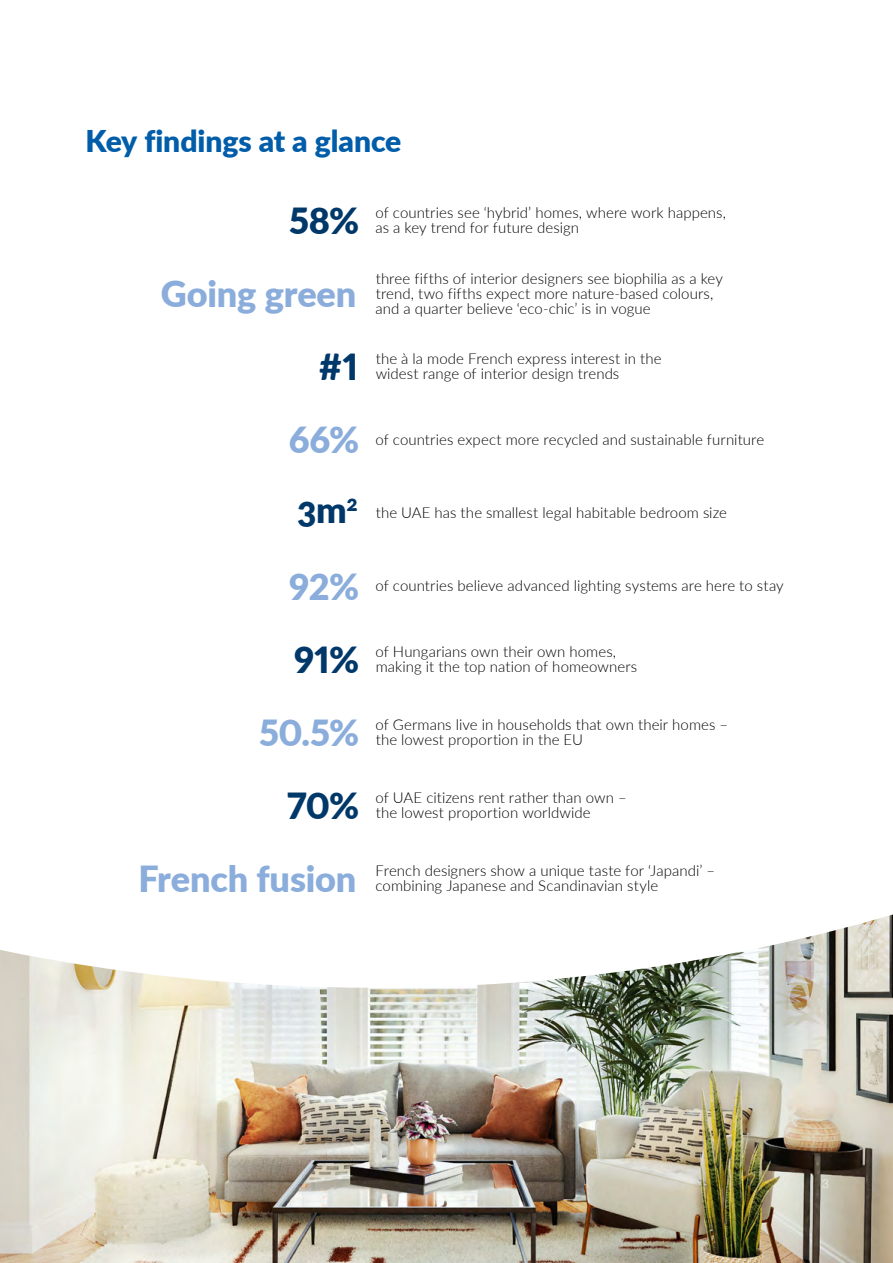
<style>
.page{position:relative;width:893px;height:1263px;background:#fff}
.page>*{position:absolute;margin:0;border:0;box-sizing:border-box;transform-origin:0 0}
.t1{font:900 36px "Lato";letter-spacing:-.005em;color:#8baddc}
.t2{font:900 36px "Lato";color:#003869}
.t3{font:900 30px "Lato";letter-spacing:-.005em;color:#005da9}
.t4{font:900 21px "Lato";color:#003869}
.t5{font:300 15px/15px "Lato";letter-spacing:.005em;color:#000}
.t6{font:300 12px "Lato";color:#fff}
</style>
<div class="page">
<img style="left:0;top:988px;width:893px;height:275px">
<svg style="left:0;top:914px;width:893px;height:74px"></svg>
<h2 class="t3" style="left:85px;top:118px;width:318px">Key findings at a glance</h2>
<h1 class="t2" style="left:289px;top:194px;width:72px">58%</h1>
<h1 class="t1" style="left:161px;top:267px;width:197px">Going green</h1>
<h1 class="t2" style="left:319px;top:340px;width:41px">#1</h1>
<p class="t5" style="left:376px;top:205px;width:352px">of countries see ‘hybrid’ homes, where work happens,</p>
<p class="t5" style="left:375px;top:220px;width:205px">as a key trend for future design</p>
<p class="t5" style="left:376px;top:270px;width:349px">three fifths of interior designers see biophilia as a key trend, two fifths expect more nature-based colours,</p>
<p class="t5" style="left:375px;top:300px;width:277px">and a quarter believe ‘eco-chic’ is in vogue</p>
<p class="t5" style="left:376px;top:351px;width:287px">the à la mode French express interest in the</p>
<p class="t5" style="left:376px;top:366px;width:245px">widest range of interior design trends</p>
<h1 class="t1" style="left:289px;top:413px;width:72px">66%</h1>
<p class="t5" style="left:376px;top:431px;width:390px">of countries expect more recycled and sustainable furniture</p>
<h3 class="t4" style="left:346px;top:488px;width:13px">2</h3>
<h1 class="t2" style="left:297px;top:483px;width:51px">3m</h1>
<p class="t5" style="left:376px;top:504px;width:353px">the UAE has the smallest legal habitable bedroom size</p>
<h1 class="t1" style="left:289px;top:559px;width:72px">92%</h1>
<p class="t5" style="left:376px;top:578px;width:410px">of countries believe advanced lighting systems are here to stay</p>
<h1 class="t2" style="left:294px;top:632px;width:67px">91%</h1>
<p class="t5" style="left:376px;top:643px;width:242px">of Hungarians own their own homes,</p>
<p class="t5" style="left:376px;top:658px;width:263px">making it the top nation of homeowners</p>
<h1 class="t1" style="left:259px;top:705px;width:102px">50.5%</h1>
<p class="t5" style="left:376px;top:716px;width:354px">of Germans live in households that own their homes –</p>
<p class="t5" style="left:376px;top:731px;width:209px">the lowest proportion in the EU</p>
<h1 class="t2" style="left:287px;top:778px;width:74px">70%</h1>
<p class="t5" style="left:376px;top:789px;width:253px">of UAE citizens rent rather than own –</p>
<p class="t5" style="left:376px;top:804px;width:216px">the lowest proportion worldwide</p>
<h1 class="t1" style="left:138px;top:851px;width:220px">French fusion</h1>
<p class="t5" style="left:376px;top:862px;width:341px">French designers show a unique taste for ‘Japandi’ –</p>
<p class="t5" style="left:376px;top:877px;width:284px">combining Japanese and Scandinavian style</p>
<p class="t6" style="left:822px;top:1175px;width:8px">3</p>
</div>
